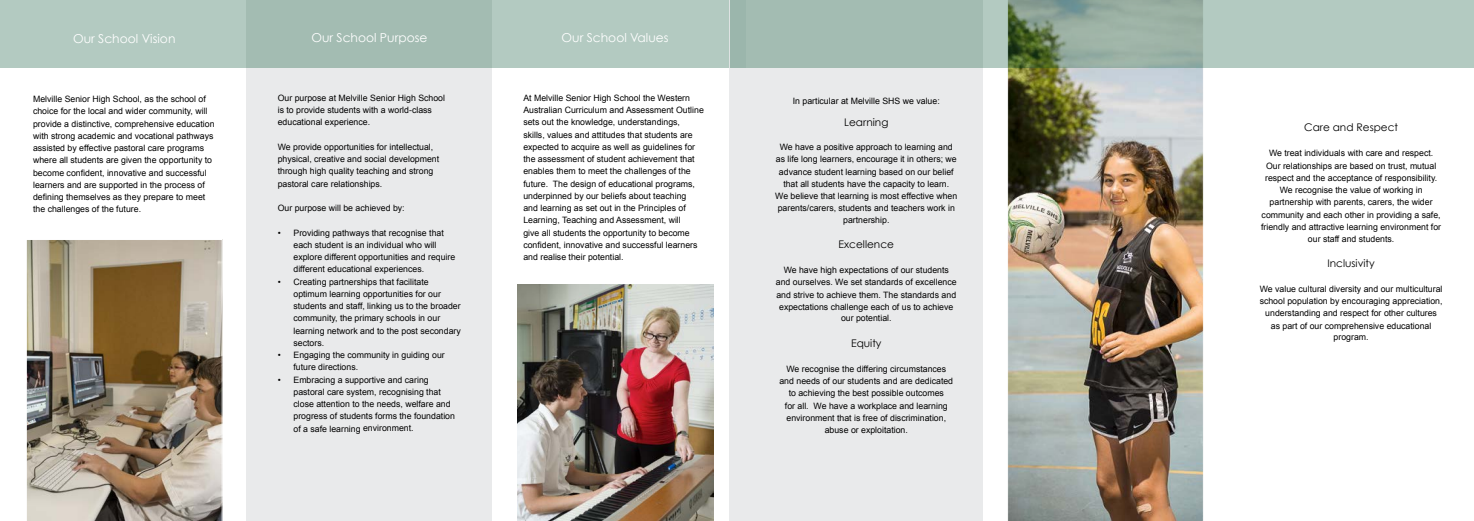
<style>
.page{position:relative;width:1474px;height:521px;background:#fff}
.page>*{position:absolute;margin:0;border:0;box-sizing:border-box;transform-origin:0 0}
.t1{font:12.25px "Century Gothic";color:#fff}
.t2{font:10.5px "Century Gothic";color:#000}
.t3{font:8.75px/12.2px "Arial";color:#000}
</style>
<div class="page">
<div style="left:246px;top:0;width:245px;height:521px;background:#e6e7e8"></div>
<img style="left:517px;top:284px;width:196px;height:237px">
<img style="left:26px;top:240px;width:196px;height:281px">
<div style="left:0;top:0;width:746px;height:68px;background:linear-gradient(to right,#aec5bc,#adc5bc)"></div>
<img style="left:1007px;top:68px;width:196px;height:453px">
<div style="left:729px;top:0;width:253px;height:521px;background:#e6e7e8"></div>
<svg style="left:730px;top:0;width:743px;height:68px"></svg>
<h1 class="t1" style="left:73px;top:32px;width:104px">Our School Vision</h1>
<p class="t3" style="left:33px;top:93px;width:183px">Melville Senior High School, as the school of choice for the local and wider community, will provide a distinctive, comprehensive education with strong academic and vocational pathways assisted by effective pastoral care programs where all students are given the opportunity to become confident, innovative and successful learners and are supported in the process of defining themselves as they prepare to meet the challenges of the future.</p>
<h1 class="t1" style="left:311px;top:30px;width:118px">Our School Purpose</h1>
<p class="t3" style="left:278px;top:92px;width:169px">Our purpose at Melville Senior High School is to provide students with a world-class educational experience.</p>
<p class="t3" style="left:278px;top:141px;width:163px">We provide opportunities for intellectual, physical, creative and social development through high quality teaching and strong pastoral care relationships.</p>
<p class="t3" style="left:278px;top:202px;width:128px">Our purpose will be achieved by:</p>
<p class="t3" style="left:293px;top:226px;width:163px;text-indent:-16px">• Providing pathways that recognise that each student is an individual who will explore different opportunities and require different educational experiences.</p>
<p class="t3" style="left:293px;top:275px;width:169px;text-indent:-16px">• Creating partnerships that facilitate optimum learning opportunities for our students and staff, linking us to the broader community, the primary schools in our learning network and to the post secondary sectors.</p>
<p class="t3" style="left:293px;top:349px;width:153px;text-indent:-16px">• Engaging the community in guiding our future directions.</p>
<p class="t3" style="left:293px;top:373px;width:163px;text-indent:-16px">• Embracing a supportive and caring pastoral care system, recognising that close attention to the needs, welfare and progress of students forms the foundation of a safe learning environment.</p>
<h1 class="t1" style="left:561px;top:30px;width:108px">Our School Values</h1>
<p class="t3" style="left:523px;top:92px;width:182px">At Melville Senior High School the Western Australian Curriculum and Assessment Outline sets out the knowledge, understandings,<br>skills, values and attitudes that students are expected to acquire as well as guidelines for the assessment of student achievement that enables them to meet the challenges of the future. The design of educational programs, underpinned by our beliefs about teaching<br>and learning as set out in the Principles of Learning, Teaching and Assessment, will<br>give all students the opportunity to become confident, innovative and successful learners and realise their potential.</p>
<p class="t3" style="left:792px;top:95px;width:148px">In particular at Melville SHS we value:</p>
<p class="t2" style="left:844px;top:115px;width:46px">Learning</p>
<p class="t3" style="left:775px;top:141px;width:184px;text-align:center">We have a positive approach to learning and as life long learners, encourage it in others; we advance student learning based on our belief that all students have the capacity to learn.<br>We believe that learning is most effective when parents/carers, students and teachers work in</p>
<p class="t3" style="left:843px;top:213px;width:48px">partnership.</p>
<p class="t2" style="left:838px;top:238px;width:57px">Excellence</p>
<p class="t3" style="left:776px;top:264px;width:182px;text-align:center">We have high expectations of our students and ourselves. We set standards of excellence and strive to achieve them. The standards and expectations challenge each of us to achieve</p>
<p class="t3" style="left:841px;top:312px;width:52px">our potential.</p>
<p class="t2" style="left:851px;top:337px;width:32px">Equity</p>
<p class="t3" style="left:779px;top:363px;width:175px;text-align:center">We recognise the differing circumstances and needs of our students and are dedicated to achieving the best possible outcomes<br>for all. We have a workplace and learning environment that is free of discrimination, abuse or exploitation.</p>
<p class="t2" style="left:1304px;top:121px;width:95px">Care and Respect</p>
<p class="t3" style="left:1261px;top:147px;width:181px;text-align:center">We treat individuals with care and respect.<br>Our relationships are based on trust, mutual respect and the acceptance of responsibility.<br>We recognise the value of working in partnership with parents, carers, the wider community and each other in providing a safe, friendly and attractive learning environment for our staff and students.</p>
<p class="t2" style="left:1327px;top:257px;width:49px">Inclusivity</p>
<p class="t3" style="left:1259px;top:283px;width:184px;text-align:center">We value cultural diversity and our multicultural school population by encouraging appreciation, understanding and respect for other cultures as part of our comprehensive educational</p>
<p class="t3" style="left:1333px;top:331px;width:37px">program.</p>
</div>
